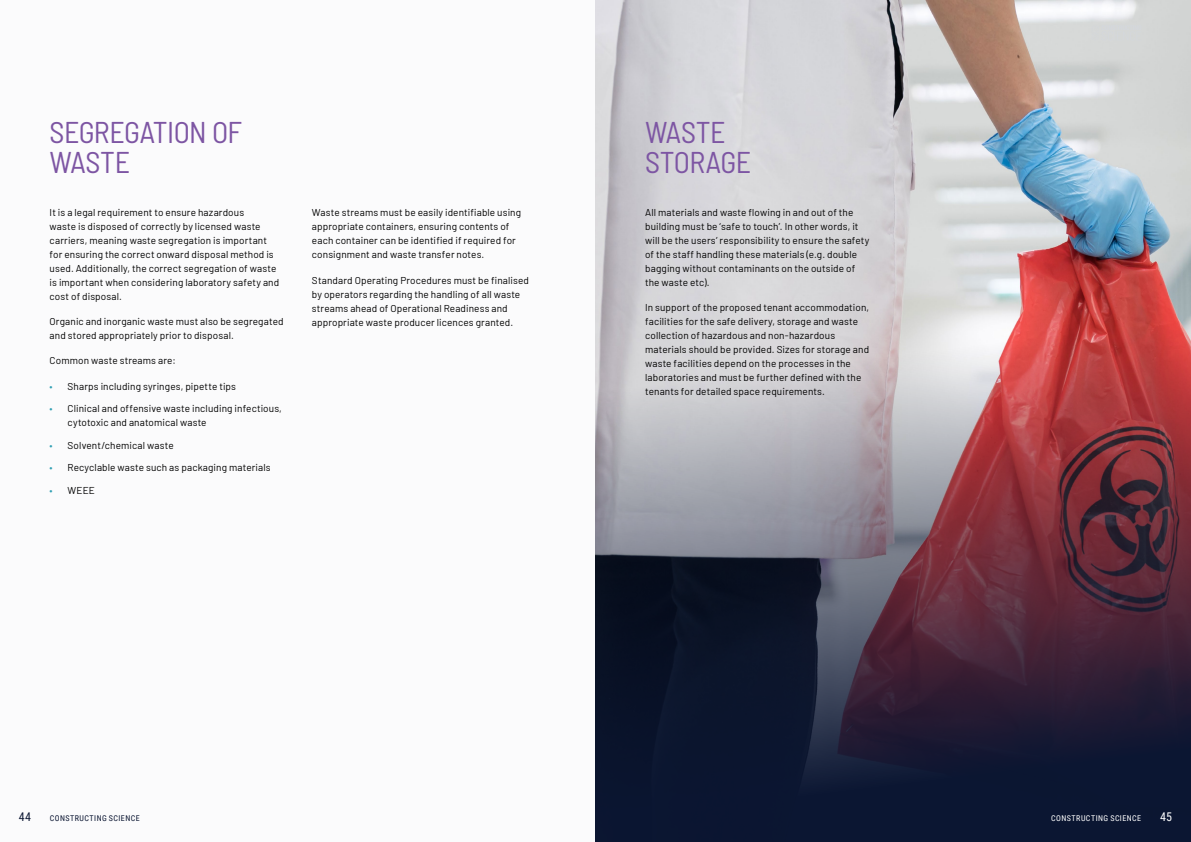
<style>
.page{position:relative;width:1191px;height:842px;background:#fff}
.page>*{position:absolute;margin:0;border:0;box-sizing:border-box;transform-origin:0 0}
.t1{font:semi-condensed 30px/30px "Barlow";letter-spacing:-.02em;color:#7d55a3}
.t2{font:12px "Roboto Condensed";color:#0b1632}
.t3{font:12px "Roboto Condensed";color:#fff}
.t4{font:10px/14px "Barlow";letter-spacing:.01em;color:#000}
.t5{font:8px "Roboto Condensed";letter-spacing:.06em;color:#0b1632}
.t6{font:8px "Roboto Condensed";letter-spacing:.06em;color:#fff}
.s1{color:#2f9fb3}
</style>
<div class="page">
<div style="left:0;top:0;width:595px;height:842px;background:#fbfbfc"></div>
<img style="left:595px;top:0;width:596px;height:842px">
<svg style="left:1091px;top:25px;width:50px;height:16px"></svg>
<h1 class="t1" style="left:50px;top:115px;width:194px">SEGREGATION OF<br>WASTE</h1>
<p class="t4" style="left:50px;top:204px;width:231px">It is a legal requirement to ensure hazardous<br>waste is disposed of correctly by licensed waste carriers, meaning waste segregation is important for ensuring the correct onward disposal method is used. Additionally, the correct segregation of waste is important when considering laboratory safety and cost of disposal.</p>
<p class="t4" style="left:50px;top:314px;width:235px">Organic and inorganic waste must also be segregated and stored appropriately prior to disposal.</p>
<p class="t4" style="left:50px;top:353px;width:128px">Common waste streams are:</p>
<p class="t4" style="left:50px;top:378px;width:188px"><span class="s1">•</span> Sharps including syringes, pipette tips</p>
<p class="t4" style="left:68px;top:401px;width:216px;text-indent:-18px"><span class="s1">•</span> Clinical and offensive waste including infectious, cytotoxic and anatomical waste</p>
<p class="t4" style="left:50px;top:437px;width:126px"><span class="s1">•</span> Solvent/chemical waste</p>
<p class="t4" style="left:50px;top:460px;width:223px"><span class="s1">•</span> Recyclable waste such as packaging materials</p>
<p class="t4" style="left:50px;top:482px;width:47px"><span class="s1">•</span> WEEE</p>
<p class="t4" style="left:312px;top:205px;width:211px">Waste streams must be easily identifiable using appropriate containers, ensuring contents of each container can be identified if required for consignment and waste transfer notes.</p>
<p class="t4" style="left:312px;top:272px;width:218px">Standard Operating Procedures must be finalised by operators regarding the handling of all waste streams ahead of Operational Readiness and appropriate waste producer licences granted.</p>
<h1 class="t1" style="left:645px;top:115px;width:108px">WASTE<br>STORAGE</h1>
<p class="t4" style="left:645px;top:204px;width:226px">All materials and waste flowing in and out of the building must be ‘safe to touch’. In other words, it will be the users’ responsibility to ensure the safety of the staff handling these materials (e.g. double bagging without contaminants on the outside of the waste etc).</p>
<p class="t4" style="left:645px;top:300px;width:225px">In support of the proposed tenant accommodation, facilities for the safe delivery, storage and waste collection of hazardous and non-hazardous materials should be provided. Sizes for storage and waste facilities depend on the processes in the laboratories and must be further defined with the tenants for detailed space requirements.</p>
<p class="t2" style="left:19px;top:808px;width:14px">44</p>
<p class="t5" style="left:50px;top:812px;width:91px">CONSTRUCTING SCIENCE</p>
<p class="t6" style="left:1051px;top:812px;width:91px">CONSTRUCTING SCIENCE</p>
<p class="t3" style="left:1160px;top:808px;width:13px">45</p>
</div>
